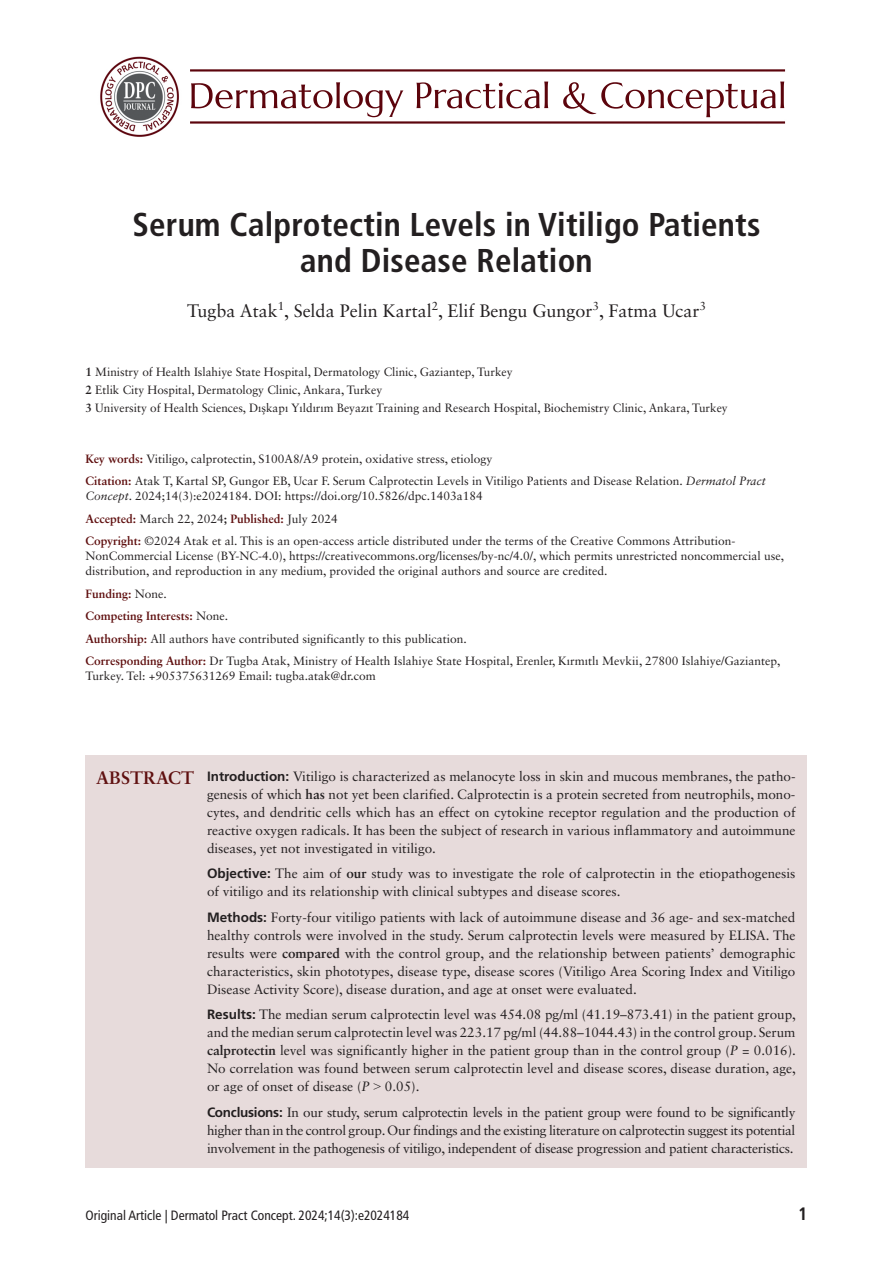
<style>
.page{position:relative;width:893px;height:1263px;background:#fff}
.page>*{position:absolute;margin:0;border:0;box-sizing:border-box;transform-origin:0 0}
.t1{font:700 condensed 33px/36px "Frutiger LT Std";letter-spacing:.005em;color:#231f20;text-align:center}
.t2{font:18px "Sabon LT Std";color:#231f20}
.t3{font:700 18px "Sabon LT Std";color:#5f0f0f}
.t4{font:700 condensed 18px "Frutiger LT Std";color:#231f20}
.t5{font:13.5px/18px "Sabon LT Std";color:#231f20;text-align:justify}
.t6{font:condensed 13.5px "Frutiger LT Std";color:#231f20}
.t7{font:12px/22.5px "Sabon LT Std";color:#231f20}
.s1{font-weight:700}
.s2{font-family:"Times New Roman"}
.s3{font-weight:700;color:#5f0f0f}
.s4{font-style:italic}
.s5{font-family:"Frutiger LT Std";font-weight:700}
</style>
<div class="page">
<img style="left:100px;top:56px;width:686px;height:81px">
<img style="left:544px;top:82px;width:240px;height:32px">
<div style="left:86px;top:755px;width:721px;height:412px;background:#e7dbdb"></div>
<h1 class="t1" style="left:133px;top:207px;width:629px">Serum Calprotectin Levels in Vitiligo Patients and Disease Relation</h1>
<h2 class="t2" style="left:187px;top:300px;width:520px">Tugba Atak<sup>1</sup>, Selda Pelin Kartal<sup>2</sup>, Elif Bengu Gungor<sup>3</sup>, Fatma Ucar<sup>3</sup></h2>
<p class="t7" style="left:86px;top:362px;width:644px;line-height:18px"><span class="s1">1</span> Ministry of Health Islahiye State Hospital, Dermatology Clinic, Gaziantep, Turkey<br><span class="s1">2</span> Etlik City Hospital, Dermatology Clinic, Ankara, Turkey<br><span class="s1">3</span> University of Health Sciences, Dı<span class="s2">ş</span>kapı Yıldırım Beyazıt Training and Research Hospital, Biochemistry Clinic, Ankara, Turkey</p>
<p class="t7" style="left:86px;top:447px;width:682px"><span class="s3">Key words:</span> Vitiligo, calprotectin, S100A8/A9 protein, oxidative stress, etiology<br><span class="s3">Citation:</span> Atak T, Kartal SP, Gungor EB, Ucar F. Serum Calprotectin Levels in Vitiligo Patients and Disease Relation. <span class="s4">Dermatol Pract</span></p>
<p class="t7" style="left:86px;top:485px;width:652px"><span class="s4">Concept</span>. 2024;14(3):e2024184. DOI: https://doi.org/10.5826/dpc.1403a184<br><span class="s3">Accepted:</span> March 22, 2024<span class="s1">;</span> <span class="s3">Published:</span> July 2024<br><span class="s3">Copyright:</span> ©2024 Atak et al. This is an open-access article distributed under the terms of the Creative Commons Attribution-</p>
<p class="t7" style="left:86px;top:548px;width:700px;line-height:15px">NonCommercial License (BY-NC-4.0), https://creativecommons.org/licenses/by-nc/4.0/, which permits unrestricted noncommercial use, distribution, and reproduction in any medium, provided the original authors and source are credited.</p>
<p class="t7" style="left:86px;top:582px;width:697px"><span class="s3">Funding:</span> None.<br><span class="s3">Competing Interests:</span> None.<br><span class="s3">Authorship:</span> All authors have contributed significantly to this publication.<br><span class="s3">Corresponding Author:</span> Dr Tugba Atak, Ministry of Health Islahiye State Hospital, Erenler, Kırmıtlı Mevkii, 27800 Islahiye/Gaziantep,</p>
<p class="t7" style="left:86px;top:665px;width:292px">Turkey. Tel: +905375631269 Email: tugba.atak@dr.com</p>
<h2 class="t3" style="left:96px;top:767px;width:100px">ABSTRACT</h2>
<p class="t5" style="left:207px;top:767px;width:590px"><span class="s5">Introduction:</span> Vitiligo is characterized as melanocyte loss in skin and mucous membranes, the patho&shy;genesis of which <span class="s1">has</span> not yet been clarified. Calprotectin is a protein secreted from neutrophils, mono&shy;cytes, and dendritic cells which has an effect on cytokine receptor regulation and the production of reactive oxygen radicals. It has been the subject of research in various inflammatory and autoimmune diseases, yet not investigated in vitiligo.</p>
<p class="t5" style="left:207px;top:864px;width:590px"><span class="s5">Objective:</span> The aim of <span class="s1">our</span> study was to investigate the role of calprotectin in the etiopathogenesis of vitiligo and its relationship with clinical subtypes and disease scores.</p>
<p class="t5" style="left:207px;top:908px;width:590px"><span class="s5">Methods:</span> Forty-four vitiligo patients with lack of autoimmune disease and 36 age- and sex-matched healthy controls were involved in the study. Serum calprotectin levels were measured by ELISA. The results were <span class="s1">compared</span> with the control group, and the relationship between patients’ demographic characteristics, skin phototypes, disease type, disease scores (Vitiligo Area Scoring Index and Vitiligo Disease Activity Score), disease duration, and age at onset were evaluated.</p>
<p class="t5" style="left:207px;top:1005px;width:590px"><span class="s5">Results:</span> The median serum calprotectin level was 454.08 pg/ml (41.19–873.41) in the patient group, and the median serum calprotectin level was 223.17 pg/ml (44.88–1044.43) in the control group. Serum <span class="s1">calprotectin</span> level was significantly higher in the patient group than in the control group (<span class="s4">P</span> = 0.016).<br>No correlation was found between serum calprotectin level and disease scores, disease duration, age, or age of onset of disease (<span class="s4">P</span> <span class="s2">˃</span> 0.05).</p>
<p class="t5" style="left:207px;top:1103px;width:590px"><span class="s5">Conclusions:</span> In our study, serum calprotectin levels in the patient group were found to be significantly higher than in the control group. Our findings and the existing literature on calprotectin suggest its potential involvement in the pathogenesis of vitiligo, independent of disease progression and patient characteristics.</p>
<p class="t6" style="left:86px;top:1208px;width:325px">Original Article | Dermatol Pract Concept. 2024;14(3):e2024184</p>
<h2 class="t4" style="left:798px;top:1203px;width:11px">1</h2>
</div>
